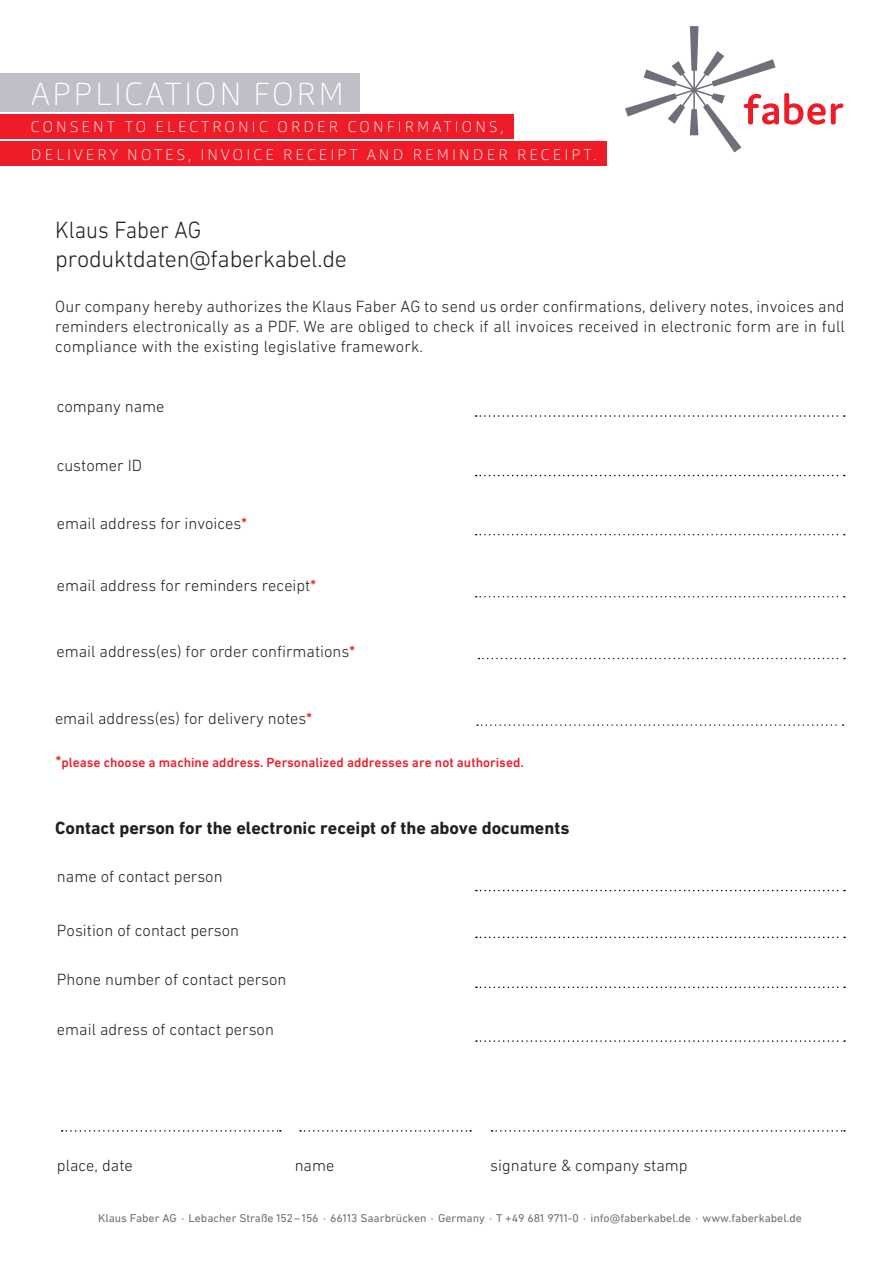
<style>
.page{position:relative;width:893px;height:1263px;background:#fff}
.page>*{position:absolute;margin:0;border:0;box-sizing:border-box;transform-origin:0 0}
.t1{font:100 31.5px "Carnas";letter-spacing:.08em;color:#fff}
.t2{font:300 24px/28.8px "DIN Next W1 G";letter-spacing:-.01em;color:#231f20;scale:.95 1}
.t3{font:700 18px "DIN Next W1 G";color:#231f20}
.t4{font:300 16.5px/19.8px "DIN Next W1 G";color:#231f20;text-align:justify}
.t5{font:100 15px/27.6px "Carnas";letter-spacing:.21em;color:#fff}
.t6{font:500 13.5px "DIN Next W1 G";color:#ee1c28}
.t7{font:11.55px "DIN Next W1 G";color:#726d7a}
.s1{font-weight:500;color:#ee2e22}
.s2{font-size:16.5px;color:#ee2e22}
</style>
<div class="page">
<svg style="left:625px;top:26px;width:218px;height:126px"></svg>
<div style="left:0;top:74px;width:360px;height:38px;background:#c0bec6"></div>
<div style="left:0;top:114px;width:513px;height:24px;background:#ee1c28"></div>
<div style="left:0;top:142px;width:606px;height:24px;background:#ee1c28"></div>
<svg style="left:476px;top:890px;width:369px;height:1px"></svg>
<svg style="left:476px;top:936px;width:369px;height:2px"></svg>
<svg style="left:476px;top:986px;width:369px;height:2px"></svg>
<svg style="left:476px;top:1040px;width:369px;height:2px"></svg>
<svg style="left:492px;top:1130px;width:353px;height:1px"></svg>
<svg style="left:62px;top:1130px;width:219px;height:1px"></svg>
<svg style="left:300px;top:1130px;width:171px;height:1px"></svg>
<svg style="left:476px;top:415px;width:369px;height:2px"></svg>
<svg style="left:476px;top:596px;width:369px;height:1px"></svg>
<svg style="left:476px;top:475px;width:369px;height:1px"></svg>
<svg style="left:476px;top:534px;width:369px;height:1px"></svg>
<svg style="left:477px;top:724px;width:367px;height:2px"></svg>
<svg style="left:478px;top:658px;width:367px;height:1px"></svg>
<h1 class="t1" style="left:32px;top:74px;width:314px">APPLICATION FORM</h1>
<p class="t5" style="left:31px;top:113px;width:567px">CONSENT TO ELECTRONIC ORDER CONFIRMATIONS,<br>DELIVERY NOTES, INVOICE RECEIPT AND REMINDER RECEIPT.</p>
<h2 class="t2" style="left:55px;top:215px;width:308px">Klaus Faber AG produktdaten@faberkabel.de</h2>
<p class="t4" style="left:55px;top:296px;width:791px">Our company hereby authorizes the Klaus Faber AG to send us order confirmations, delivery notes, invoices and reminders electronically as a PDF. We are obliged to check if all invoices received in electronic form are in full compliance with the existing legislative framework.</p>
<p class="t4" style="left:57px;top:396px;width:109px">company name</p>
<p class="t4" style="left:57px;top:455px;width:87px">customer ID</p>
<p class="t4" style="left:57px;top:514px;width:192px">email address for invoices<span class="s1">*</span></p>
<p class="t4" style="left:57px;top:576px;width:261px">email address for reminders receipt<span class="s1">*</span></p>
<p class="t4" style="left:56px;top:642px;width:300px">email address(es) for order confirmations<span class="s1">*</span></p>
<p class="t4" style="left:55px;top:708px;width:259px">email address(es) for delivery notes<span class="s1">*</span></p>
<p class="t6" style="left:56px;top:755px;width:469px"><span class="s2">*</span>please choose a machine address. Personalized addresses are not authorised.</p>
<p class="t3" style="left:55px;top:817px;width:516px">Contact person for the electronic receipt of the above documents</p>
<p class="t4" style="left:57px;top:866px;width:167px">name of contact person</p>
<p class="t4" style="left:57px;top:920px;width:184px">Position of contact person</p>
<p class="t4" style="left:57px;top:969px;width:231px">Phone number of contact person</p>
<p class="t4" style="left:57px;top:1019px;width:218px">email adress of contact person</p>
<p class="t4" style="left:57px;top:1156px;width:77px">place, date</p>
<p class="t4" style="left:295px;top:1156px;width:41px">name</p>
<p class="t4" style="left:490px;top:1156px;width:199px">signature &amp; company stamp</p>
<p class="t7" style="left:98px;top:1211px;width:705px">Klaus Faber AG · Lebacher Straße 152–156 · 66113 Saarbrücken · Germany · T +49 681 9711-0 · info@faberkabel.de · www.faberkabel.de</p>
</div>
